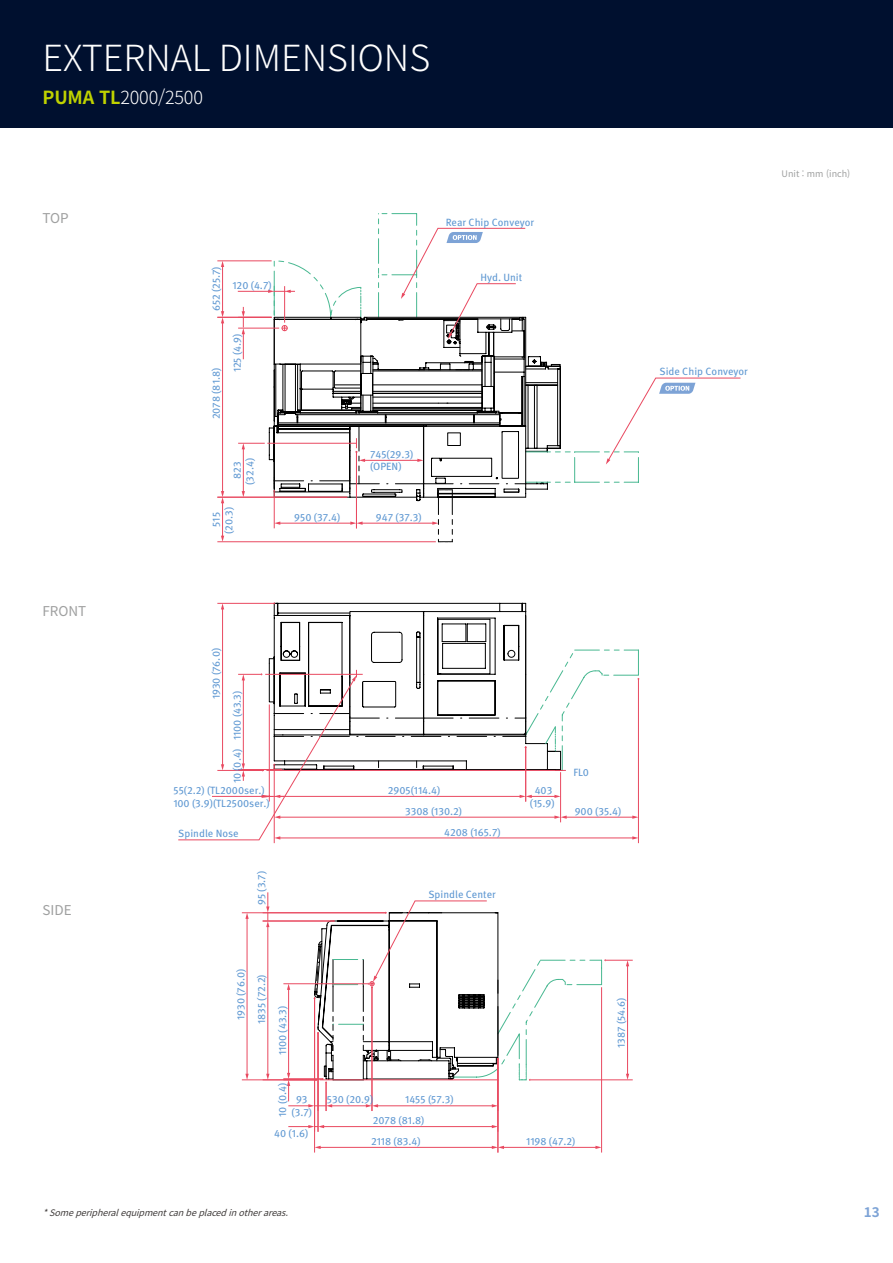
<style>
.page{position:relative;width:893px;height:1263px;background:#fff}
.page>*{position:absolute;margin:0;border:0;box-sizing:border-box;transform-origin:0 0}
.t1{font:300 36px "Noto Sans KR";color:#fff}
.t2{font:300 18px "Noto Sans KR";letter-spacing:-.01em;color:#fff}
.t3{font:13.5px "Noto Sans KR";color:#9fa0a0}
.t4{font:700 13.5px "Noto Sans KR";color:#7da3d6}
.t5{font:10.5px/12.6px "Doosan Meta Pro";color:#5f98d2;text-align:center}
.t6{font:italic 9px "Noto Sans KR";color:#3e3a39}
.t7{font:9px "Noto Sans KR";color:#9fa0a0}
.s1{font-weight:700;color:#bfd200}
</style>
<div class="page">
<div style="left:0;top:0;width:893px;height:128px;background:#00102f"></div>
<hr style="left:638px;top:678px;width:1px;height:165px;background:#e94960">
<hr style="left:274px;top:764px;width:1px;height:79px;background:#e94960">
<hr style="left:263px;top:921px;width:72px;height:1px;background:#e94960">
<hr style="left:242px;top:912px;width:144px;height:1px;background:#e94960">
<hr style="left:242px;top:1079px;width:74px;height:1px;background:#e94960">
<hr style="left:318px;top:1033px;width:1px;height:99px;background:#e94960">
<hr style="left:601px;top:987px;width:1px;height:165px;background:#e94960">
<hr style="left:498px;top:1059px;width:1px;height:93px;background:#e94960">
<hr style="left:314px;top:998px;width:1px;height:154px;background:#e94960">
<hr style="left:283px;top:983px;width:86px;height:1px;background:#e94960">
<hr style="left:217px;top:541px;width:219px;height:1px;background:#e94960">
<hr style="left:217px;top:317px;width:55px;height:1px;background:#e94960">
<hr style="left:217px;top:497px;width:130px;height:1px;background:#e94960">
<hr style="left:217px;top:261px;width:55px;height:1px;background:#e94960">
<hr style="left:268px;top:926px;width:1px;height:149px;background:#e94960">
<svg style="left:266px;top:1074px;width:3px;height:6px"></svg>
<hr style="left:247px;top:918px;width:1px;height:157px;background:#e94960">
<svg style="left:245px;top:1074px;width:4px;height:6px"></svg>
<svg style="left:245px;top:913px;width:4px;height:6px"></svg>
<hr style="left:323px;top:1126px;width:170px;height:1px;background:#e94960">
<svg style="left:492px;top:1125px;width:6px;height:3px"></svg>
<hr style="left:503px;top:1147px;width:94px;height:1px;background:#e94960">
<svg style="left:595px;top:1146px;width:7px;height:3px"></svg>
<hr style="left:320px;top:1147px;width:173px;height:1px;background:#e94960">
<svg style="left:315px;top:1146px;width:6px;height:3px"></svg>
<svg style="left:492px;top:1146px;width:12px;height:3px"></svg>
<svg style="left:178px;top:602px;width:461px;height:238px"></svg>
<hr style="left:222px;top:502px;width:1px;height:35px;background:#e94960">
<svg style="left:221px;top:536px;width:3px;height:6px"></svg>
<hr style="left:222px;top:322px;width:1px;height:170px;background:#e94960">
<svg style="left:221px;top:491px;width:3px;height:12px"></svg>
<hr style="left:222px;top:266px;width:1px;height:46px;background:#e94960">
<svg style="left:221px;top:311px;width:3px;height:12px"></svg>
<svg style="left:221px;top:261px;width:3px;height:6px"></svg>
<svg style="left:288px;top:1125px;width:36px;height:3px"></svg>
<svg style="left:287px;top:900px;width:346px;height:211px"></svg>
<svg style="left:266px;top:892px;width:3px;height:35px"></svg>
<svg style="left:238px;top:228px;width:503px;height:314px"></svg>
<h1 class="t1" style="left:43px;top:38px;width:389px">EXTERNAL DIMENSIONS</h1>
<h2 class="t2" style="left:43px;top:87px;width:162px"><span class="s1">PUMA TL</span>2000/2500</h2>
<p class="t3" style="left:43px;top:211px;width:28px">TOP</p>
<p class="t3" style="left:43px;top:603px;width:45px">FRONT</p>
<p class="t3" style="left:43px;top:902px;width:31px">SIDE</p>
<p class="t5" style="left:210px;top:311px;width:47px;rotate:-90deg">652 (25.7)</p>
<p class="t5" style="left:210px;top:419px;width:53px;rotate:-90deg">2078 (81.8)</p>
<p class="t5" style="left:232px;top:279px;width:41px">120 (4.7)</p>
<p class="t5" style="left:231px;top:372px;width:40px;rotate:-90deg">125 (4.9)</p>
<p class="t5" style="left:231px;top:485px;width:28px;rotate:-90deg">823 (32.4)</p>
<p class="t5" style="left:210px;top:534px;width:29px;rotate:-90deg">515 (20.3)</p>
<p class="t5" style="left:370px;top:448px;width:45px;text-align:left">745(29.3) (OPEN)</p>
<p class="t5" style="left:294px;top:511px;width:47px">950 (37.4)</p>
<p class="t5" style="left:376px;top:511px;width:47px">947 (37.3)</p>
<p class="t5" style="left:446px;top:216px;width:90px">Rear Chip Conveyor</p>
<p class="t5" style="left:480px;top:271px;width:43px">Hyd. Unit</p>
<p class="t5" style="left:659px;top:365px;width:90px">Side Chip Conveyor</p>
<p class="t5" style="left:210px;top:699px;width:53px;rotate:-90deg">1930 (76.0)</p>
<p class="t5" style="left:231px;top:783px;width:94px;rotate:-90deg">10 (0.4) 1100 (43.3)</p>
<p class="t5" style="left:573px;top:766px;width:17px">FL0</p>
<p class="t5" style="left:174px;top:784px;width:93px">55(2.2) (TL2000ser.)</p>
<p class="t5" style="left:388px;top:784px;width:54px">2905(114.4)</p>
<p class="t5" style="left:530px;top:784px;width:26px">403 (15.9)</p>
<p class="t5" style="left:405px;top:805px;width:58px">3308 (130.2)</p>
<p class="t5" style="left:575px;top:805px;width:48px">900 (35.4)</p>
<p class="t5" style="left:444px;top:826px;width:58px">4208 (165.7)</p>
<p class="t5" style="left:173px;top:797px;width:98px">100 (3.9)(TL2500ser.)</p>
<p class="t5" style="left:178px;top:827px;width:62px">Spindle Nose</p>
<p class="t5" style="left:255px;top:905px;width:36px;rotate:-90deg">95 (3.7)</p>
<p class="t5" style="left:428px;top:888px;width:69px">Spindle Center</p>
<p class="t5" style="left:235px;top:1020px;width:53px;rotate:-90deg">1930 (76.0)</p>
<p class="t5" style="left:255px;top:1024px;width:51px;rotate:-90deg">1835 (72.2)</p>
<p class="t5" style="left:276px;top:1055px;width:51px;rotate:-90deg">1100 (43.3)</p>
<p class="t5" style="left:276px;top:1117px;width:36px;rotate:-90deg">10 (0.4)</p>
<p class="t5" style="left:292px;top:1093px;width:22px">93 (3.7)</p>
<p class="t5" style="left:327px;top:1093px;width:48px">530 (20.9)</p>
<p class="t5" style="left:405px;top:1093px;width:50px">1455 (57.3)</p>
<p class="t5" style="left:274px;top:1127px;width:36px">40 (1.6)</p>
<p class="t5" style="left:371px;top:1110px;width:55px;line-height:20.9px;text-align:left">2078 (81.8)<br>2118 (83.4)</p>
<p class="t5" style="left:526px;top:1135px;width:51px">1198 (47.2)</p>
<p class="t5" style="left:615px;top:1048px;width:52px;rotate:-90deg">1387 (54.6)</p>
<p class="t7" style="left:782px;top:169px;width:70px">Unit : mm (inch)</p>
<p class="t6" style="left:43px;top:1207px;width:254px">*Someperipheralequipmentcanbeplacedinotherareas.</p>
<p class="t4" style="left:864px;top:1205px;width:17px">13</p>
</div>
